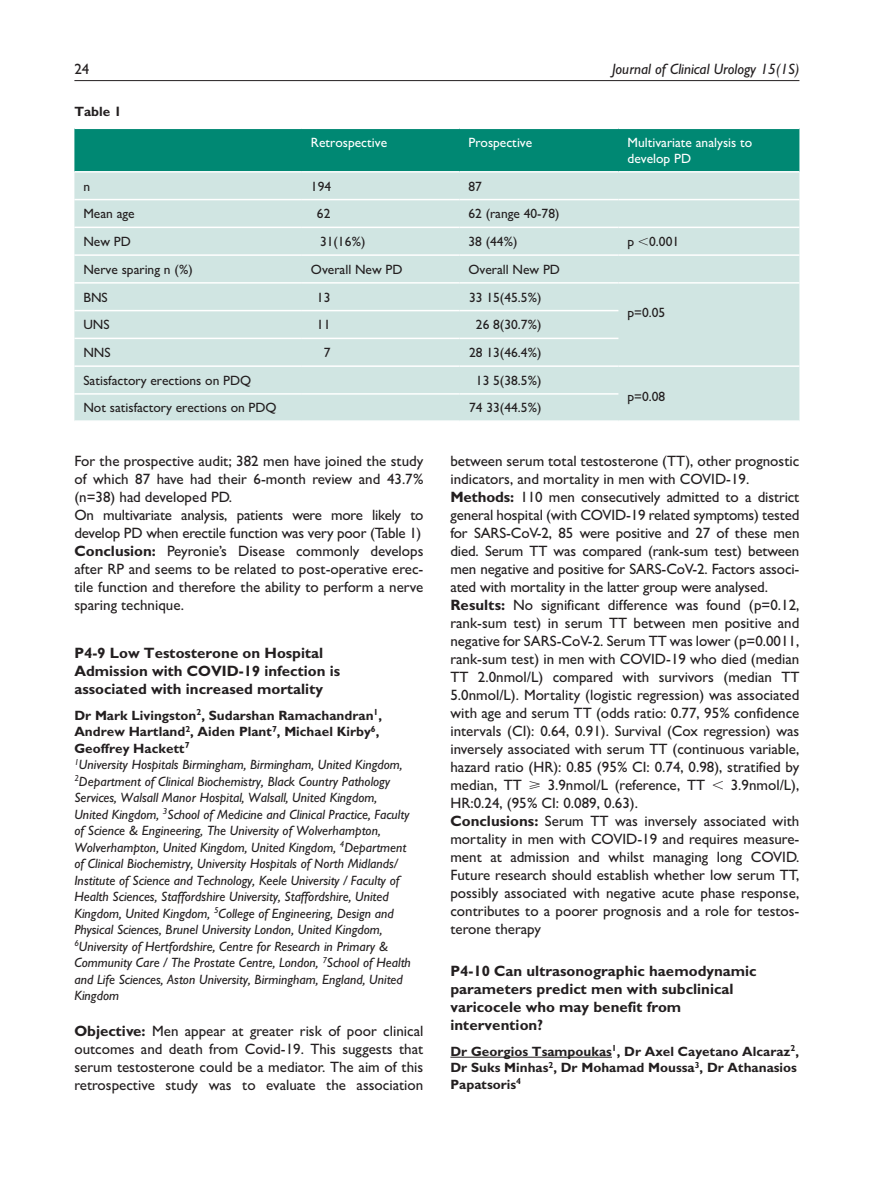
<style>
.page{position:relative;width:893px;height:1191px;background:#fff}
.page>*{position:absolute;margin:0;border:0;box-sizing:border-box;transform-origin:0 0}
.t1{font:500 15px/18px "Gill Sans MT Pro";color:#231f20}
.t2{font:700 15px/18px "Gill Sans MT Pro";color:#231f20}
.t3{font:italic 500 15px "Gill Sans MT Pro";color:#231f20}
.t4{font:italic 500 13.5px/16.5px "Gill Sans MT Pro";color:#231f20}
.t5{font:500 13.5px "Gill Sans MT Pro";color:#231f20}
.t6{font:700 13.5px/16.5px "Gill Sans MT Pro";color:#231f20}
.t7{font:500 13.5px/15.8px "Gill Sans MT Pro";color:#fff}
.s1{font-weight:700}
.s2{font-weight:700;font-style:normal}
</style>
<div class="page">
<hr style="left:74px;top:80px;width:725px;height:1px;background:#231f20">
<hr style="left:450px;top:1056px;width:162px;height:1px;background:#231f20">
<div style="left:74px;top:129px;width:725px;height:42px;background:#008873"></div>
<div style="left:74px;top:173px;width:725px;height:247px;background:#d0e5e2"></div>
<hr style="left:74px;top:199px;width:228px;height:1px;background:#fff">
<hr style="left:302px;top:199px;width:157px;height:1px;background:#fff">
<hr style="left:459px;top:199px;width:159px;height:1px;background:#fff">
<hr style="left:618px;top:199px;width:181px;height:1px;background:#fff">
<hr style="left:74px;top:227px;width:228px;height:1px;background:#fff">
<hr style="left:302px;top:227px;width:157px;height:1px;background:#fff">
<hr style="left:459px;top:227px;width:159px;height:1px;background:#fff">
<hr style="left:618px;top:227px;width:181px;height:1px;background:#fff">
<hr style="left:74px;top:254px;width:228px;height:2px;background:#fff">
<hr style="left:302px;top:254px;width:157px;height:2px;background:#fff">
<hr style="left:459px;top:254px;width:159px;height:2px;background:#fff">
<hr style="left:618px;top:254px;width:181px;height:2px;background:#fff">
<hr style="left:74px;top:282px;width:228px;height:2px;background:#fff">
<hr style="left:302px;top:282px;width:157px;height:2px;background:#fff">
<hr style="left:459px;top:282px;width:159px;height:2px;background:#fff">
<hr style="left:618px;top:282px;width:181px;height:2px;background:#fff">
<hr style="left:74px;top:310px;width:228px;height:1px;background:#fff">
<hr style="left:302px;top:310px;width:157px;height:1px;background:#fff">
<hr style="left:459px;top:310px;width:159px;height:1px;background:#fff">
<hr style="left:74px;top:338px;width:228px;height:1px;background:#fff">
<hr style="left:302px;top:338px;width:157px;height:1px;background:#fff">
<hr style="left:459px;top:338px;width:159px;height:1px;background:#fff">
<hr style="left:74px;top:365px;width:228px;height:2px;background:#fff">
<hr style="left:302px;top:365px;width:157px;height:2px;background:#fff">
<hr style="left:459px;top:365px;width:159px;height:2px;background:#fff">
<hr style="left:618px;top:365px;width:181px;height:2px;background:#fff">
<hr style="left:74px;top:393px;width:228px;height:2px;background:#fff">
<hr style="left:302px;top:393px;width:157px;height:2px;background:#fff">
<hr style="left:459px;top:393px;width:159px;height:2px;background:#fff">
<svg style="left:639px;top:238px;width:9px;height:8px"></svg>
<p class="t1" style="left:74px;top:60px;width:16px">24</p>
<p class="t3" style="left:612px;top:60px;width:189px">Journal of Clinical Urology 15(1S)</p>
<p class="t6" style="left:74px;top:102px;width:49px">Table 1</p>
<p class="t7" style="left:311px;top:134px;width:78px">Retrospective</p>
<p class="t7" style="left:468px;top:134px;width:65px">Prospective</p>
<p class="t7" style="left:627px;top:134px;width:126px">Multivariate analysis to develop PD</p>
<p class="t5" style="left:83px;top:178px;width:8px">n</p>
<p class="t5" style="left:311px;top:178px;width:22px">194</p>
<p class="t5" style="left:468px;top:178px;width:15px">87</p>
<p class="t5" style="left:83px;top:206px;width:53px">Mean age</p>
<p class="t5" style="left:317px;top:206px;width:15px">62</p>
<p class="t5" style="left:468px;top:206px;width:93px">62 (range 40-78)</p>
<p class="t5" style="left:83px;top:233px;width:49px">New PD</p>
<p class="t5" style="left:320px;top:233px;width:47px">31(16%)</p>
<p class="t5" style="left:468px;top:233px;width:51px">38 (44%)</p>
<p class="t5" style="left:627px;top:233px;width:53px">p 0.001</p>
<p class="t5" style="left:83px;top:261px;width:111px">Nerve sparing n (%)</p>
<p class="t5" style="left:311px;top:261px;width:93px">Overall New PD</p>
<p class="t5" style="left:468px;top:261px;width:93px">Overall New PD</p>
<p class="t5" style="left:83px;top:289px;width:26px">BNS</p>
<p class="t5" style="left:317px;top:289px;width:15px">13</p>
<p class="t5" style="left:469px;top:289px;width:74px">33 15(45.5%)</p>
<p class="t5" style="left:627px;top:305px;width:39px">p=0.05</p>
<p class="t5" style="left:83px;top:317px;width:28px">UNS</p>
<p class="t5" style="left:317px;top:317px;width:15px">11</p>
<p class="t5" style="left:476px;top:317px;width:67px">26 8(30.7%)</p>
<p class="t5" style="left:83px;top:344px;width:29px">NNS</p>
<p class="t5" style="left:324px;top:344px;width:8px">7</p>
<p class="t5" style="left:469px;top:344px;width:74px">28 13(46.4%)</p>
<p class="t5" style="left:83px;top:372px;width:169px">Satisfactory erections on PDQ</p>
<p class="t5" style="left:476px;top:372px;width:67px">13 5(38.5%)</p>
<p class="t5" style="left:627px;top:388px;width:39px">p=0.08</p>
<p class="t5" style="left:83px;top:399px;width:195px">Not satisfactory erections on PDQ</p>
<p class="t5" style="left:469px;top:399px;width:74px">74 33(44.5%)</p>
<p class="t1" style="left:74px;top:452px;width:351px">For the prospective audit; 382 men have joined the study of which 87 have had their 6-month review and 43.7% (n=38) had developed PD.<br>On multivariate analysis, patients were more likely to develop PD when erectile function was very poor (Table 1)<br><span class="s1">Conclusion:</span> Peyronie’s Disease commonly develops after RP and seems to be related to post-operative erec&shy;tile function and therefore the ability to perform a nerve sparing technique.</p>
<p class="t2" style="left:74px;top:644px;width:267px">P4-9 Low Testosterone on Hospital<br>Admission with COVID-19 infection is associated with increased mortality</p>
<p class="t4" style="left:74px;top:706px;width:338px"><span class="s2">Dr Mark Livingston</span><sup>2</sup><span class="s2">, Sudarshan Ramachandran</span><sup>1</sup><span class="s2">, Andrew Hartland</span><sup>2</sup><span class="s2">, Aiden Plant</span><sup>7</sup><span class="s2">, Michael Kirby</span><sup>6</sup><span class="s2">, Geoffrey Hackett</span><sup>7<br></sup><sup>1</sup>University Hospitals Birmingham, Birmingham, United Kingdom, <sup>2</sup>Department of Clinical Biochemistry, Black Country Pathology Services, Walsall Manor Hospital, Walsall, United Kingdom, United Kingdom, <sup>3</sup>School of Medicine and Clinical Practice, Faculty of Science &amp; Engineering, The University of Wolverhampton, Wolverhampton, United Kingdom, United Kingdom, <sup>4</sup>Department of Clinical Biochemistry, University Hospitals of North Midlands/ Institute of Science and Technology, Keele University / Faculty of Health Sciences, Staffordshire University, Staffordshire, United Kingdom, United Kingdom, <sup>5</sup>College of Engineering, Design and Physical Sciences, Brunel University London, United Kingdom, <sup>6</sup>University of Hertfordshire, Centre for Research in Primary &amp; Community Care / The Prostate Centre, London, <sup>7</sup>School of Health and Life Sciences, Aston University, Birmingham, England, United Kingdom</p>
<p class="t1" style="left:74px;top:1022px;width:350px;text-align:justify"><span class="s1">Objective:</span> Men appear at greater risk of poor clinical outcomes and death from Covid-19. This suggests that serum testosterone could be a mediator. The aim of this retrospective study was to evaluate the association</p>
<p class="t1" style="left:450px;top:452px;width:351px">between serum total testosterone (TT), other prognostic indicators, and mortality in men with COVID-19.<br><span class="s1">Methods:</span> 110 men consecutively admitted to a district general hospital (with COVID-19 related symptoms) tested for SARS-CoV-2, 85 were positive and 27 of these men died. Serum TT was compared (rank-sum test) between men negative and positive for SARS-CoV-2. Factors associ&shy;ated with mortality in the latter group were analysed.<br><span class="s1">Results:</span> No significant difference was found (p=0.12, rank-sum test) in serum TT between men positive and negative for SARS-CoV-2. Serum TT was lower (p=0.0011, rank-sum test) in men with COVID-19 who died (median TT 2.0nmol/L) compared with survivors (median TT 5.0nmol/L). Mortality (logistic regression) was associated with age and serum TT (odds ratio: 0.77, 95% confidence intervals (CI): 0.64, 0.91). Survival (Cox regression) was inversely associated with serum TT (continuous variable, hazard ratio (HR): 0.85 (95% CI: 0.74, 0.98), stratified by median, TT ⩾ 3.9nmol/L (reference, TT</p>
<p class="t1" style="left:731px;top:776px;width:70px">3.9nmol/L),</p>
<p class="t1" style="left:450px;top:794px;width:351px">HR:0.24, (95% CI: 0.089, 0.63).<br><span class="s1">Conclusions:</span> Serum TT was inversely associated with mortality in men with COVID-19 and requires measure&shy;ment at admission and whilst managing long COVID.<br>Future research should establish whether low serum TT, possibly associated with negative acute phase response, contributes to a poorer prognosis and a role for testos&shy;terone therapy</p>
<p class="t2" style="left:450px;top:962px;width:308px">P4-10 Can ultrasonographic haemodynamic parameters predict men with subclinical varicocele who may benefit from intervention?</p>
<p class="t6" style="left:450px;top:1042px;width:350px">Dr Georgios Tsampoukas<sup>1</sup>, Dr Axel Cayetano Alcaraz<sup>2</sup>,<br>Dr Suks Minhas<sup>2</sup>, Dr Mohamad Moussa<sup>3</sup>, Dr Athanasios<br>Papatsoris<sup>4</sup></p>
</div>
